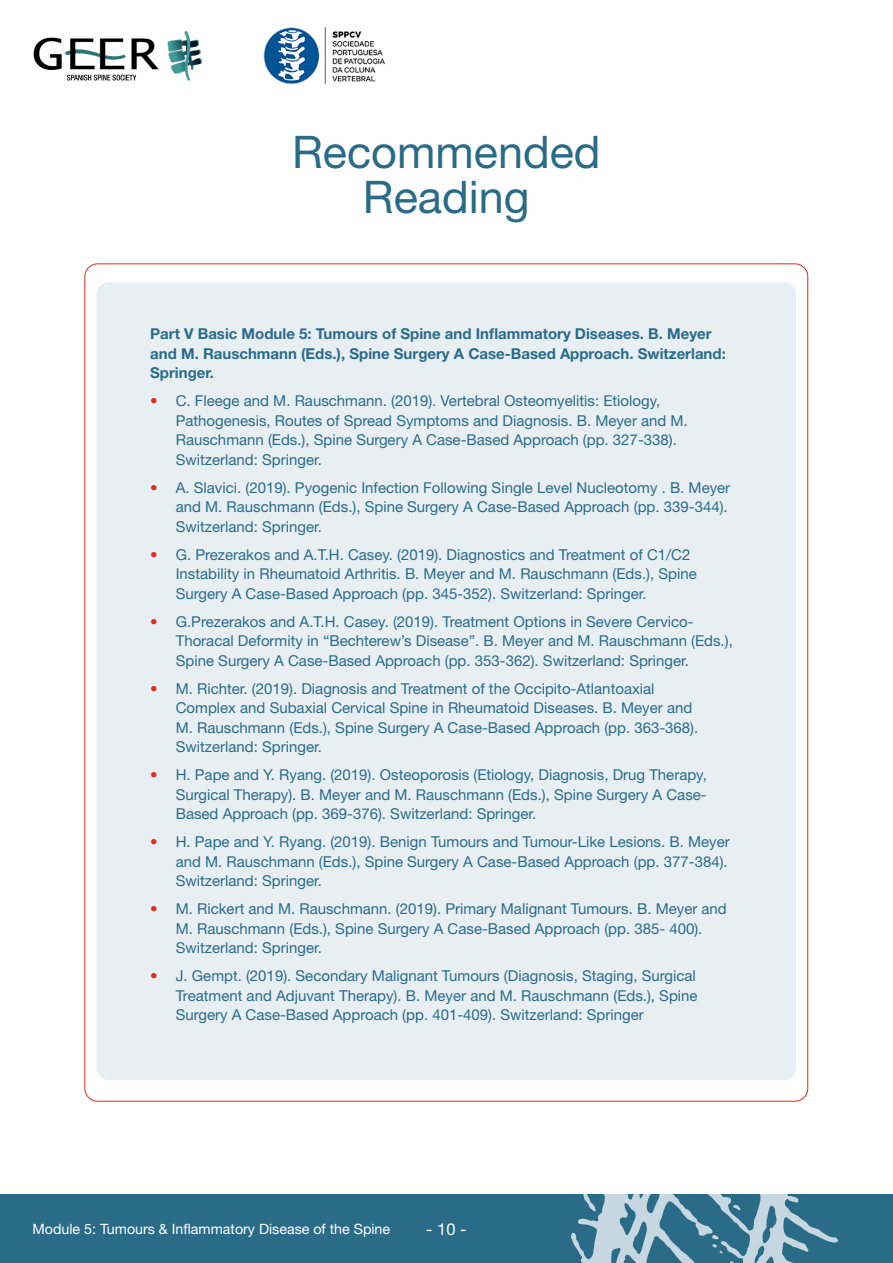
<style>
.page{position:relative;width:893px;height:1263px;background:#fff}
.page>*{position:absolute;margin:0;border:0;box-sizing:border-box;transform-origin:0 0}
.t1{font:45px/45px "Helvetica Neue LT Std";color:#2a6b88;text-align:center}
.t2{font:16.5px "Helvetica Neue LT Std";color:#fff}
.t3{font:15px/19.5px "Helvetica Neue LT Std";color:#2a6b88}
.t4{font:700 15px/19.5px "Helvetica Neue LT Std";color:#2a6b88}
.t5{font:14.25px "Helvetica Neue LT Std";color:#fff}
.s1{font-weight:700;color:#e12a20}
</style>
<div class="page">
<div style="left:0;top:1195px;width:893px;height:68px;background:#2a6b88"></div>
<svg style="left:571px;top:1195px;width:268px;height:68px"></svg>
<img style="left:263px;top:27px;width:122px;height:57px">
<img style="left:33px;top:30px;width:169px;height:51px">
<div style="left:97px;top:282px;width:699px;height:798px;background:#e8eff3;border-radius:12px"></div>
<h1 class="t1" style="left:292px;top:129px;width:310px">Recommended<br>Reading</h1>
<p class="t4" style="left:150px;top:324px;width:577px">Part V Basic Module 5: Tumours of Spine and Inflammatory Diseases. B. Meyer and M. Rauschmann (Eds.), Spine Surgery A Case-Based Approach. Switzerland:<br>Springer.</p>
<p class="t3" style="left:176px;top:391px;width:514px;text-indent:-26px"><span class="s1">•</span> C. Fleege and M. Rauschmann. (2019). Vertebral Osteomyelitis: Etiology, Pathogenesis, Routes of Spread Symptoms and Diagnosis. B. Meyer and M.<br>Rauschmann (Eds.), Spine Surgery A Case-Based Approach (pp. 327-338).<br>Switzerland: Springer.</p>
<p class="t3" style="left:176px;top:477px;width:556px;text-indent:-26px"><span class="s1">•</span> A. Slavici. (2019). Pyogenic Infection Following Single Level Nucleotomy . B. Meyer and M. Rauschmann (Eds.), Spine Surgery A Case-Based Approach (pp. 339-344).<br>Switzerland: Springer.</p>
<p class="t3" style="left:176px;top:544px;width:522px;text-indent:-26px"><span class="s1">•</span> G. Prezerakos and A.T.H. Casey. (2019). Diagnostics and Treatment of C1/C2<br>Instability in Rheumatoid Arthritis. B. Meyer and M. Rauschmann (Eds.), Spine<br>Surgery A Case-Based Approach (pp. 345-352). Switzerland: Springer.</p>
<p class="t3" style="left:176px;top:611px;width:559px;text-indent:-26px"><span class="s1">•</span> G.Prezerakos and A.T.H. Casey. (2019). Treatment Options in Severe Cervico-<br>Thoracal Deformity in “Bechterew’s Disease”. B. Meyer and M. Rauschmann (Eds.),<br>Spine Surgery A Case-Based Approach (pp. 353-362). Switzerland: Springer.</p>
<p class="t3" style="left:176px;top:678px;width:524px;text-indent:-26px"><span class="s1">•</span> M. Richter. (2019). Diagnosis and Treatment of the Occipito-Atlantoaxial Complex and Subaxial Cervical Spine in Rheumatoid Diseases. B. Meyer and M. Rauschmann (Eds.), Spine Surgery A Case-Based Approach (pp. 363-368).<br>Switzerland: Springer.</p>
<p class="t3" style="left:176px;top:765px;width:533px;text-align:justify;text-indent:-26px"><span class="s1">•</span> H. Pape and Y. Ryang. (2019). Osteoporosis (Etiology, Diagnosis, Drug Therapy, Surgical Therapy). B. Meyer and M. Rauschmann (Eds.), Spine Surgery A Case-Based Approach (pp. 369-376). Switzerland: Springer.</p>
<p class="t3" style="left:176px;top:832px;width:555px;text-indent:-26px"><span class="s1">•</span> H. Pape and Y. Ryang. (2019). Benign Tumours and Tumour-Like Lesions. B. Meyer and M. Rauschmann (Eds.), Spine Surgery A Case-Based Approach (pp. 377-384).<br>Switzerland: Springer.</p>
<p class="t3" style="left:176px;top:899px;width:553px;text-indent:-26px"><span class="s1">•</span> M. Rickert and M. Rauschmann. (2019). Primary Malignant Tumours. B. Meyer and<br>M. Rauschmann (Eds.), Spine Surgery A Case-Based Approach (pp. 385- 400).<br>Switzerland: Springer.</p>
<p class="t3" style="left:176px;top:966px;width:523px;text-indent:-26px"><span class="s1">•</span> J. Gempt. (2019). Secondary Malignant Tumours (Diagnosis, Staging, Surgical<br>Treatment and Adjuvant Therapy). B. Meyer and M. Rauschmann (Eds.), Spine<br>Surgery A Case-Based Approach (pp. 401-409). Switzerland: Springer</p>
<p class="t5" style="left:32px;top:1220px;width:359px">Module 5: Tumours &amp; Inflammatory Disease of the Spine</p>
<p class="t2" style="left:426px;top:1219px;width:42px">- 10 -</p>
</div>
